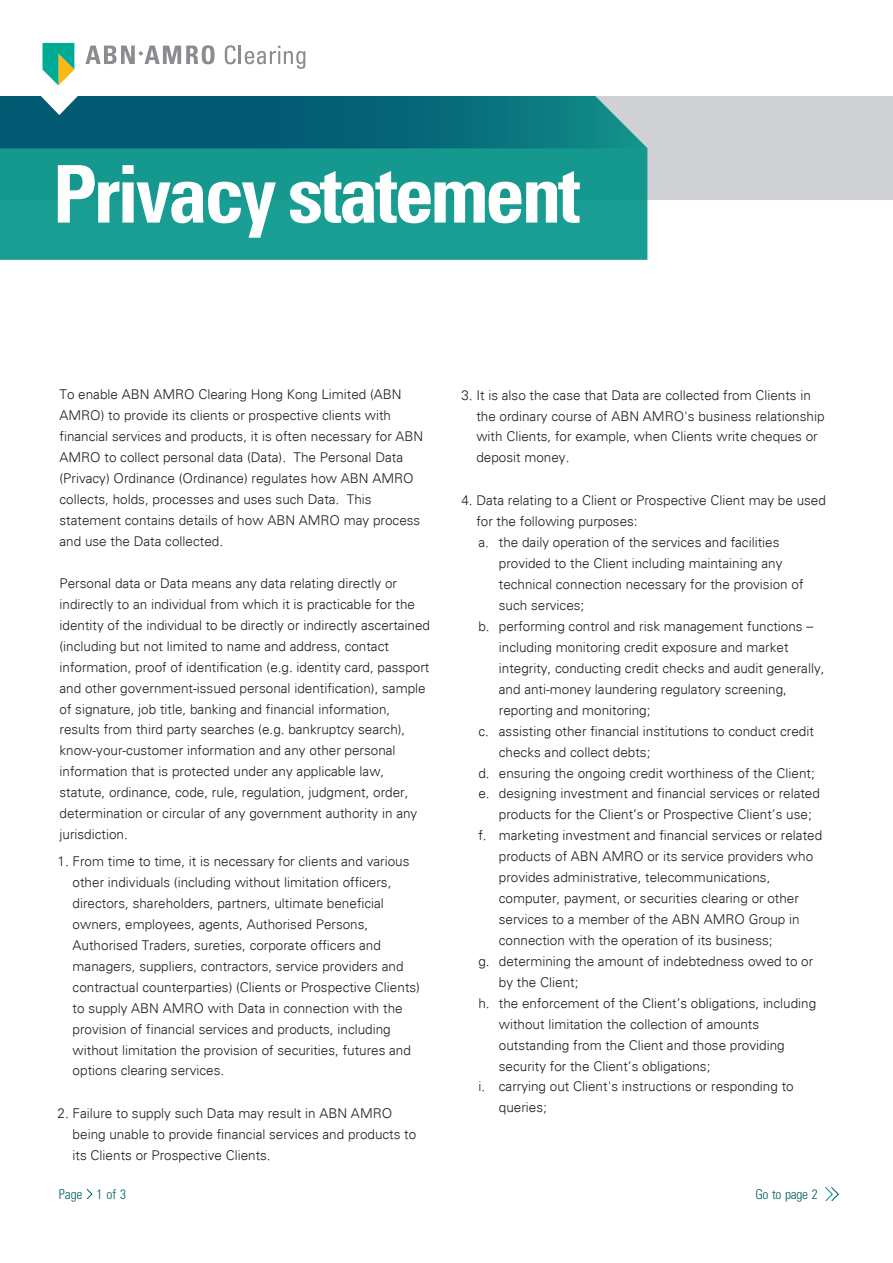
<style>
.page{position:relative;width:893px;height:1263px;background:#fff}
.page>*{position:absolute;margin:0;border:0;box-sizing:border-box;transform-origin:0 0}
.Titel{font:700 condensed 79.5px "Univers";letter-spacing:-.04em;color:#fff}
.body_styl_1{font:300 13.5px/21px "Univers 45";color:#231f20}
.Titel-2{font:300 13.5px/21px "Univers 45";color:#231f20}
.body_styl_2{font:300 13.5px/20.9px "Univers 45";color:#231f20}
.Breadcrumb_diap_alig{font:300 condensed 13.5px "Univers LT Std";letter-spacing:-.02em;color:#005e5d}
</style>
<div class="page">
<div style="left:0;top:96px;width:893px;height:104px;background:#cfd1d5"></div>
<div style="left:0;top:148px;width:647px;height:112px;background:#1a9d92"></div>
<svg style="left:0;top:43px;width:647px;height:105px"></svg>
<svg style="left:86px;top:1188px;width:7px;height:12px"></svg>
<svg style="left:825px;top:1187px;width:14px;height:15px"></svg>
<p class="Titel" style="left:53px;top:145px;width:529px">Privacy statement</p>
<p class="Titel-2" style="left:60px;top:384px;width:365px">To enable ABN AMRO Clearing Hong Kong Limited (ABN AMRO) to provide its clients or prospective clients with financial services and products, it is often necessary for ABN AMRO to collect personal data (Data). The Personal Data (Privacy) Ordinance (Ordinance) regulates how ABN AMRO collects, holds, processes and uses such Data. This statement contains details of how ABN AMRO may process and use the Data collected.</p>
<p class="Titel-2" style="left:60px;top:572px;width:372px">Personal data or Data means any data relating directly or indirectly to an individual from which it is practicable for the identity of the individual to be directly or indirectly ascertained (including but not limited to name and address, contact information, proof of identification (e.g. identity card, passport and other government-issued personal identification), sample of signature, job title, banking and financial information, results from third party searches (e.g. bankruptcy search), know-your-customer information and any other personal information that is protected under any applicable law, statute, ordinance, code, rule, regulation, judgment, order, determination or circular of any government authority in any jurisdiction.</p>
<p class="body_styl_2" style="left:73px;top:851px;width:349px;text-indent:-15px">1. From time to time, it is necessary for clients and various other individuals (including without limitation officers, directors, shareholders, partners, ultimate beneficial owners, employees, agents, Authorised Persons, Authorised Traders, sureties, corporate officers and managers, suppliers, contractors, service providers and contractual counterparties) (Clients or Prospective Clients) to supply ABN AMRO with Data in connection with the provision of financial services and products, including without limitation the provision of securities, futures and options clearing services.</p>
<p class="body_styl_2" style="left:73px;top:1103px;width:345px;text-indent:-15px">2. Failure to supply such Data may result in ABN AMRO being unable to provide financial services and products to its Clients or Prospective Clients.</p>
<p class="body_styl_1" style="left:476px;top:384px;width:350px;text-indent:-15px">3. It is also the case that Data are collected from Clients in the ordinary course of ABN AMRO's business relationship with Clients, for example, when Clients write cheques or deposit money.</p>
<p class="body_styl_1" style="left:461px;top:490px;width:366px">4. Data relating to a Client or Prospective Client may be used</p>
<p class="body_styl_1" style="left:476px;top:511px;width:163px">for the following purposes:</p>
<p class="body_styl_1" style="left:478px;top:532px;width:303px">a. the daily operation of the services and facilities</p>
<p class="body_styl_1" style="left:499px;top:553px;width:285px">provided to the Client including maintaining any</p>
<p class="body_styl_1" style="left:499px;top:574px;width:306px">technical connection necessary for the provision of</p>
<p class="body_styl_1" style="left:499px;top:595px;width:87px">such services;</p>
<p class="body_styl_1" style="left:478px;top:616px;width:336px">b. performing control and risk management functions –</p>
<p class="body_styl_1" style="left:499px;top:637px;width:291px">including monitoring credit exposure and market</p>
<p class="body_styl_1" style="left:499px;top:658px;width:327px">integrity, conducting credit checks and audit generally,</p>
<p class="body_styl_1" style="left:499px;top:678px;width:290px">and anti-money laundering regulatory screening,</p>
<p class="body_styl_1" style="left:499px;top:699px;width:153px">reporting and monitoring;</p>
<p class="body_styl_1" style="left:478px;top:720px;width:337px">c. assisting other financial institutions to conduct credit</p>
<p class="body_styl_1" style="left:499px;top:741px;width:153px">checks and collect debts;</p>
<p class="body_styl_1" style="left:478px;top:762px;width:338px">d. ensuring the ongoing credit worthiness of the Client;</p>
<p class="body_styl_1" style="left:478px;top:783px;width:343px">e. designing investment and financial services or related</p>
<p class="body_styl_1" style="left:499px;top:804px;width:314px">products for the Client’s or Prospective Client’s use;</p>
<p class="body_styl_1" style="left:478px;top:825px;width:345px">f. marketing investment and financial services or related</p>
<p class="body_styl_1" style="left:499px;top:846px;width:316px">products of ABN AMRO or its service providers who</p>
<p class="body_styl_1" style="left:499px;top:867px;width:273px">provides administrative, telecommunications,</p>
<p class="body_styl_1" style="left:499px;top:888px;width:302px">computer, payment, or securities clearing or other</p>
<p class="body_styl_1" style="left:499px;top:909px;width:302px">services to a member of the ABN AMRO Group in</p>
<p class="body_styl_1" style="left:499px;top:930px;width:275px">connection with the operation of its business;</p>
<p class="body_styl_1" style="left:478px;top:950px;width:336px">g. determining the amount of indebtedness owed to or</p>
<p class="body_styl_1" style="left:499px;top:971px;width:81px">by the Client;</p>
<p class="body_styl_1" style="left:478px;top:992px;width:339px">h. the enforcement of the Client’s obligations, including</p>
<p class="body_styl_1" style="left:499px;top:1013px;width:262px">without limitation the collection of amounts</p>
<p class="body_styl_1" style="left:499px;top:1034px;width:287px">outstanding from the Client and those providing</p>
<p class="body_styl_1" style="left:499px;top:1055px;width:213px">security for the Client’s obligations;</p>
<p class="body_styl_1" style="left:478px;top:1076px;width:317px">i. carrying out Client's instructions or responding to</p>
<p class="body_styl_1" style="left:499px;top:1097px;width:50px">queries;</p>
<p class="Breadcrumb_diap_alig" style="left:59px;top:1186px;width:69px">Page 1 of 3</p>
<p class="Breadcrumb_diap_alig" style="left:755px;top:1186px;width:64px">Go to page 2</p>
</div>
